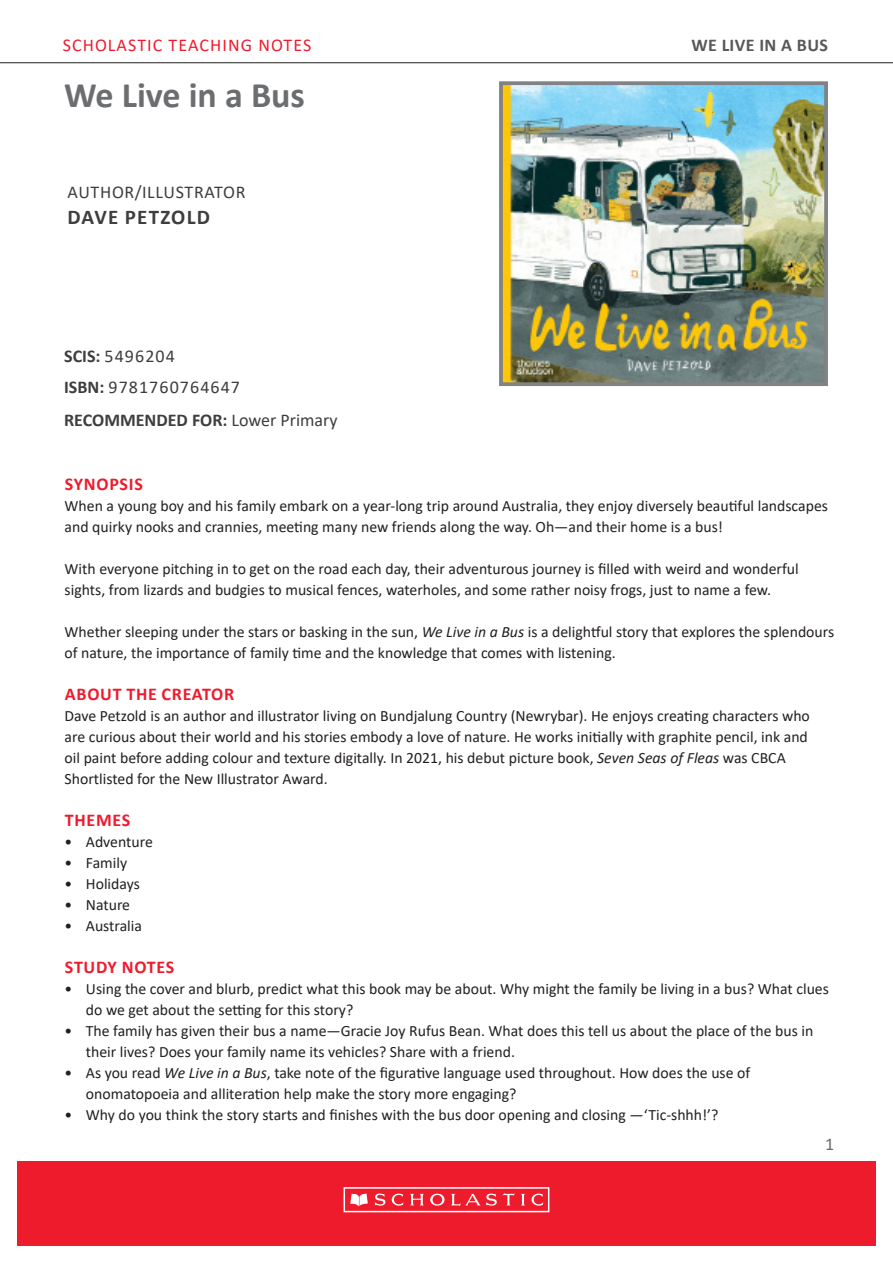
<style>
.page{position:relative;width:893px;height:1263px;background:#fff}
.page>*{position:absolute;margin:0;border:0;box-sizing:border-box;transform-origin:0 0}
.t1{font:700 36px "Calibri";color:#6c6d70}
.t2{font:700 21px "Calibri";letter-spacing:.06em;color:#3e3e3f}
.t3{font:18px "Calibri";letter-spacing:.06em;color:#3e3e3f}
.t4{font:700 18px "Calibri";color:#3e3e3f}
.SUB_HEAD_1{font:700 18px "Calibri";letter-spacing:.04em;color:#ee1b2d}
.t5{font:18px "Calibri";letter-spacing:.06em;color:#ee1b2d}
.t6{font:18px "Calibri";letter-spacing:.04em;color:#3e3e3f}
.Body_Copy__no_space{font:700 18px "Calibri";letter-spacing:.04em;color:#ee1b2d}
.t7{font:700 18px "Calibri";letter-spacing:.02em;color:#57585a}
.t8{font:18px "Calibri";color:#6c6d70}
.Body_Copy__no_space-2{font:15.75px/21px "Calibri";color:#231f20}
.s1{font-weight:700}
.s2{font-weight:400}
.s3{font-style:italic}
</style>
<div class="page">
<hr style="left:0;top:62px;width:893px;height:1px;background:#231f20">
<div style="left:17px;top:1161px;width:859px;height:85px;background:#ee1b2d"></div>
<div style="left:344px;top:1187px;width:205px;height:25px;border:2px solid #fff"></div>
<svg style="left:350px;top:1193px;width:18px;height:13px"></svg>
<svg style="left:375px;top:1193px;width:28px;height:13px"></svg>
<svg style="left:410px;top:1194px;width:14px;height:11px"></svg>
<svg style="left:521px;top:1194px;width:4px;height:11px"></svg>
<svg style="left:531px;top:1193px;width:12px;height:13px"></svg>
<svg style="left:430px;top:1194px;width:15px;height:11px"></svg>
<svg style="left:451px;top:1193px;width:64px;height:13px"></svg>
<img style="left:504px;top:86px;width:319px;height:295px">
<div style="left:499px;top:81px;width:329px;height:305px;border:4px solid #808285"></div>
<p class="t5" style="left:63px;top:32px;width:250px">SCHOLASTIC TEACHING NOTES</p>
<p class="t7" style="left:691px;top:32px;width:138px">WE LIVE IN A BUS</p>
<p class="t1" style="left:64px;top:70px;width:242px">We Live in a Bus</p>
<p class="t6" style="left:68px;top:180px;width:180px">AUTHOR/ILLUSTRATOR</p>
<p class="t2" style="left:68px;top:202px;width:144px">DAVE PETZOLD</p>
<p class="t3" style="left:64px;top:344px;width:112px"><span class="s1">SCIS:</span> 5496204</p>
<p class="t3" style="left:64px;top:374px;width:177px"><span class="s1">ISBN:</span> 9781760764647</p>
<p class="t4" style="left:64px;top:407px;width:275px">RECOMMENDED FOR: <span class="s2">Lower Primary</span></p>
<p class="SUB_HEAD_1" style="left:65px;top:471px;width:79px">SYNOPSIS</p>
<p class="Body_Copy__no_space-2" style="left:65px;top:495px;width:765px">When a young boy and his family embark on a year-long trip around Australia, they enjoy diversely beautiful landscapes and quirky nooks and crannies, meeting many new friends along the way. Oh—and their home is a bus!</p>
<p class="Body_Copy__no_space-2" style="left:65px;top:558px;width:736px">With everyone pitching in to get on the road each day, their adventurous journey is filled with weird and wonderful sights, from lizards and budgies to musical fences, waterholes, and some rather noisy frogs, just to name a few.</p>
<p class="Body_Copy__no_space-2" style="left:65px;top:621px;width:771px">Whether sleeping under the stars or basking in the sun, <span class="s3">We Live in a Bus</span> is a delightful story that explores the splendours of nature, the importance of family time and the knowledge that comes with listening.</p>
<p class="Body_Copy__no_space" style="left:65px;top:681px;width:171px">ABOUT THE CREATOR</p>
<p class="Body_Copy__no_space-2" style="left:65px;top:705px;width:747px">Dave Petzold is an author and illustrator living on Bundjalung Country (Newrybar). He enjoys creating characters who are curious about their world and his stories embody a love of nature. He works initially with graphite pencil, ink and oil paint before adding colour and texture digitally. In 2021, his debut picture book, <span class="s3">Seven Seas of Fleas</span> was CBCA Shortlisted for the New Illustrator Award.</p>
<p class="SUB_HEAD_1" style="left:65px;top:807px;width:67px">THEMES</p>
<p class="Body_Copy__no_space-2" style="left:65px;top:831px;width:90px">• Adventure</p>
<p class="Body_Copy__no_space-2" style="left:65px;top:852px;width:64px">• Family</p>
<p class="Body_Copy__no_space-2" style="left:65px;top:873px;width:77px">• Holidays</p>
<p class="Body_Copy__no_space-2" style="left:65px;top:894px;width:67px">• Nature</p>
<p class="Body_Copy__no_space-2" style="left:65px;top:915px;width:79px">• Australia</p>
<p class="SUB_HEAD_1" style="left:65px;top:954px;width:111px">STUDY NOTES</p>
<p class="Body_Copy__no_space-2" style="left:86px;top:978px;width:745px;text-indent:-21px">• Using the cover and blurb, predict what this book may be about. Why might the family be living in a bus? What clues do we get about the setting for this story?</p>
<p class="Body_Copy__no_space-2" style="left:86px;top:1020px;width:729px;text-indent:-21px">• The family has given their bus a name—Gracie Joy Rufus Bean. What does this tell us about the place of the bus in their lives? Does your family name its vehicles? Share with a friend.</p>
<p class="Body_Copy__no_space-2" style="left:86px;top:1062px;width:666px;text-indent:-21px">• As you read <span class="s3">We Live in a Bus</span>, take note of the figurative language used throughout. How does the use of onomatopoeia and alliteration help make the story more engaging?</p>
<p class="Body_Copy__no_space-2" style="left:65px;top:1104px;width:655px">• Why do you think the story starts and finishes with the bus door opening and closing —‘Tic-shhh!’?</p>
<p class="t8" style="left:825px;top:1131px;width:11px">1</p>
</div>
